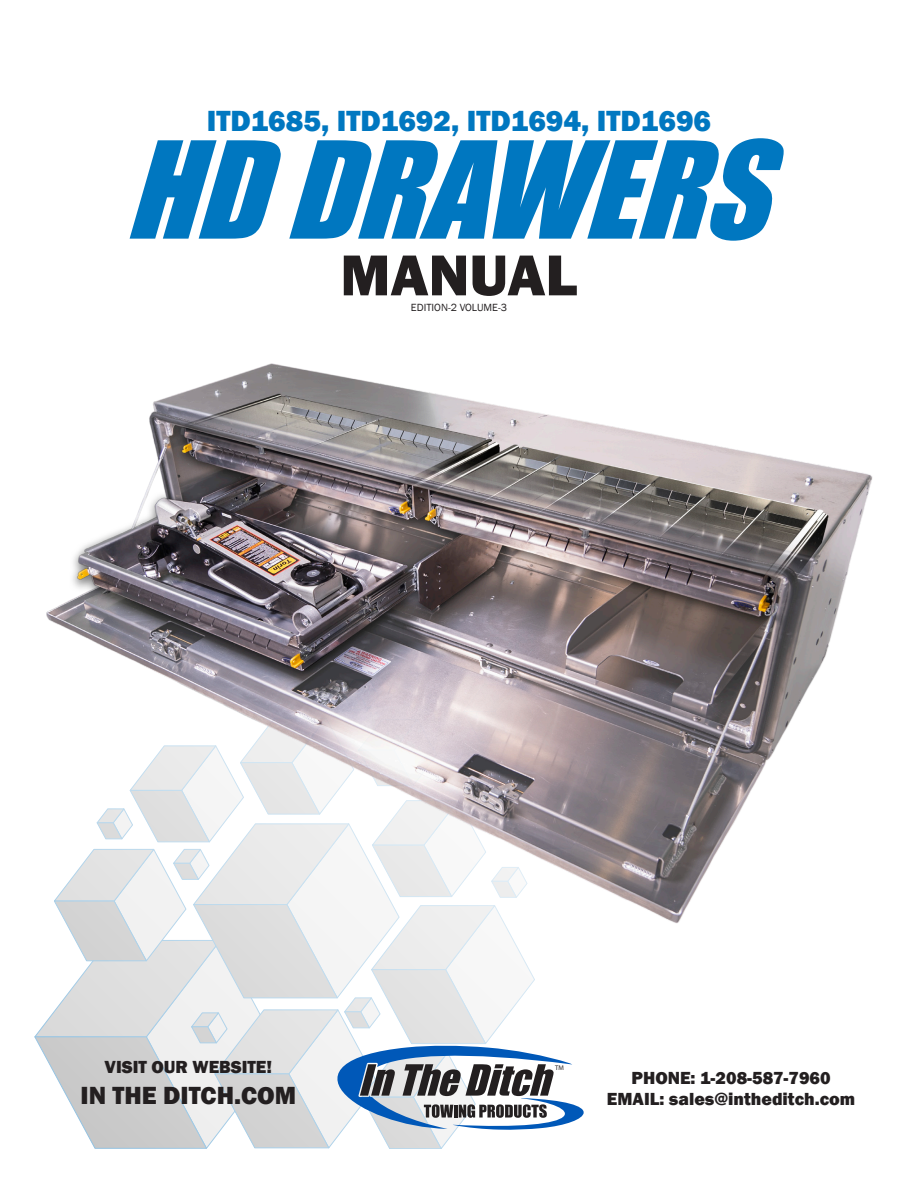
<style>
.page{position:relative;width:918px;height:1188px;background:#fff}
.page>*{position:absolute;margin:0;border:0;box-sizing:border-box;transform-origin:0 0}
.t1{font:italic 124.35px "Impact";color:#0077c0}
.t2{font:800 59.7px "Franklin Gothic";color:#231f20}
.t3{font:800 30px "Franklin Gothic";color:#0077c0}
.t4{font:800 25.5px "Franklin Gothic";color:#231f20}
.t5{font:800 18px/21.6px "Franklin Gothic";color:#231f20;text-align:center}
.t6{font:10.65px "Franklin Gothic";color:#231f20}
.t7{font:6.75px "Myriad Pro";color:#231f20}
</style>
<div class="page">
<svg style="left:34px;top:932px;width:550px;height:217px"></svg>
<img style="left:46px;top:363px;width:827px;height:569px">
<p class="t3" style="left:207px;top:101px;width:506px">ITD1685, ITD1692, ITD1694, ITD1696</p>
<p class="t1" style="left:125px;top:93px;width:696px">HDDRAWERS</p>
<p class="t2" style="left:340px;top:237px;width:239px">MANUAL</p>
<p class="t6" style="left:411px;top:301px;width:98px">EDITION-2 VOLUME-3</p>
<p class="t5" style="left:105px;top:1056px;width:169px">VISIT OUR WEBSITE!</p>
<h3 class="t4" style="left:81px;top:1079px;width:217px">IN THE DITCH.COM</h3>
<p class="t7" style="left:555px;top:1064px;width:10px">TM</p>
<p class="t5" style="left:607px;top:1067px;width:250px">PHONE: 1-208-587-7960<br>EMAIL: sales@intheditch.com</p>
</div>
